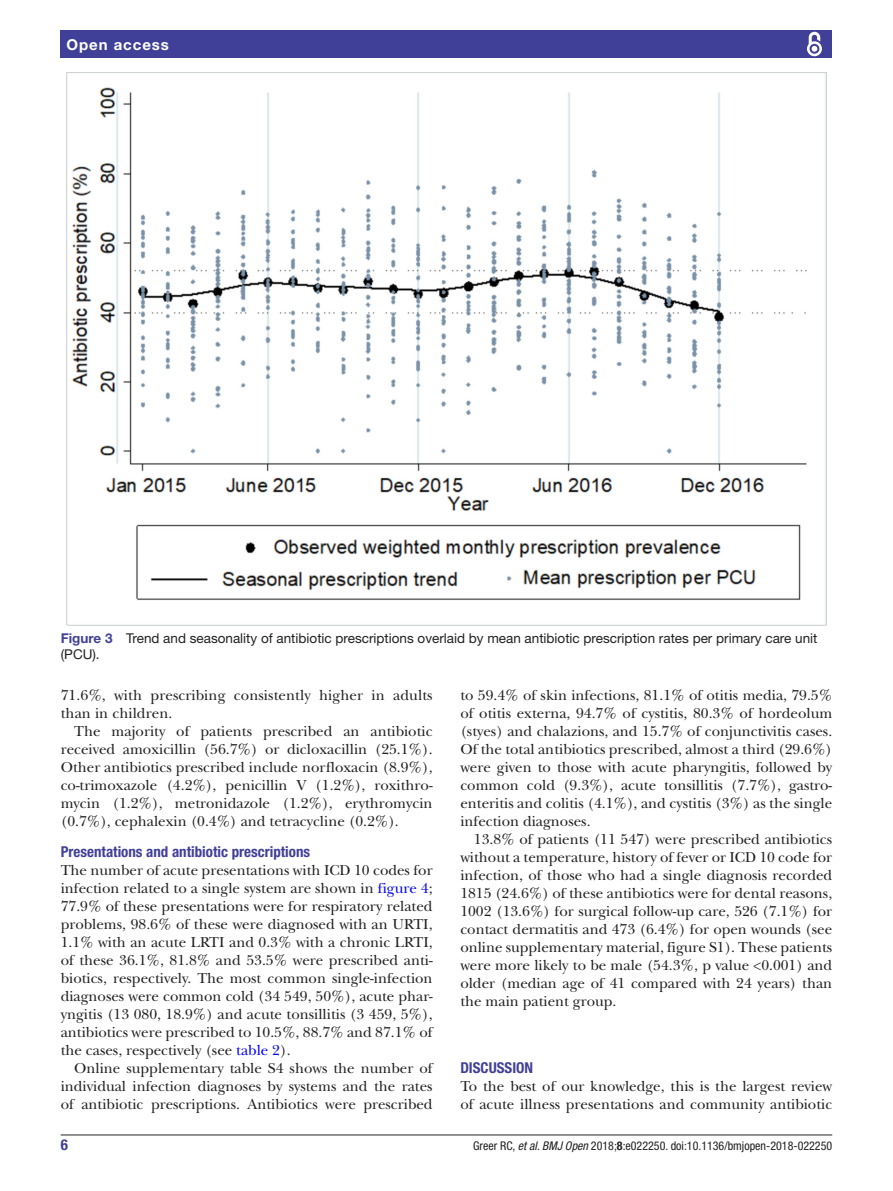
<style>
.page{position:relative;width:893px;height:1191px;background:#fff}
.page>*{position:absolute;margin:0;border:0;box-sizing:border-box;transform-origin:0 0}
.t1{font:15px/18px "New Baskerville";color:#231f20;text-align:justify}
.t2{font:700 condensed 15px "Helvetica Neue LT Std";color:#414099}
.t3{font:700 15px "Helvetica Neue LT Std";letter-spacing:.065em;color:#fff}
.t4{font:13.5px/16.2px "Helvetica Neue LT Std";color:#231f20}
.t5{font:condensed 12px "Helvetica Neue LT Std";color:#231f20}
.s1{font-weight:700;color:#414099}
.s2{color:#00f}
.s3{font-style:italic}
.s4{font-weight:700}
</style>
<div class="page">
<hr style="left:61px;top:1134px;width:771px;height:1px;background:#231f20">
<div style="left:61px;top:31px;width:771px;height:27px;background:#414099"></div>
<svg style="left:807px;top:31px;width:15px;height:26px"></svg>
<img style="left:67px;top:73px;width:759px;height:552px">
<p class="t3" style="left:66px;top:35px;width:104px">Open access</p>
<p class="t4" style="left:61px;top:630px;width:758px"><span class="s1">Figure 3</span> Trend and seasonality of antibiotic prescriptions overlaid by mean antibiotic prescription rates per primary care unit (PCU).</p>
<p class="t1" style="left:61px;top:686px;width:373px">71.6%, with prescribing consistently higher in adults than in children.</p>
<p class="t1" style="left:61px;top:722px;width:373px;text-indent:14px">The majority of patients prescribed an antibiotic received amoxicillin (56.7%) or dicloxacillin (25.1%).<br>Other antibiotics prescribed include norfloxacin (8.9%), co-trimoxazole (4.2%), penicillin V (1.2%), roxithro&shy;mycin (1.2%), metronidazole (1.2%), erythromycin (0.7%), cephalexin (0.4%) and tetracycline (0.2%).</p>
<p class="t2" style="left:61px;top:843px;width:251px">Presentations and antibiotic prescriptions</p>
<p class="t1" style="left:61px;top:861px;width:373px">The number of acute presentations with ICD 10 codes for infection related to a single system are shown in <span class="s2">figure 4</span>; 77.9% of these presentations were for respiratory related problems, 98.6% of these were diagnosed with an URTI, 1.1% with an acute LRTI and 0.3% with a chronic LRTI, of these 36.1%, 81.8% and 53.5% were prescribed anti&shy;biotics, respectively. The most common single-infection diagnoses were common cold (34 549, 50%), acute phar&shy;yngitis (13 080, 18.9%) and acute tonsillitis (3 459, 5%), antibiotics were prescribed to 10.5%, 88.7% and 87.1% of the cases, respectively (see <span class="s2">table 2</span>).</p>
<p class="t1" style="left:61px;top:1059px;width:373px;text-indent:14px">Online supplementary table S4 shows the number of individual infection diagnoses by systems and the rates of antibiotic prescriptions. Antibiotics were prescribed</p>
<p class="t1" style="left:460px;top:686px;width:373px">to 59.4% of skin infections, 81.1% of otitis media, 79.5% of otitis externa, 94.7% of cystitis, 80.3% of hordeolum (styes) and chalazions, and 15.7% of conjunctivitis cases.<br>Of the total antibiotics prescribed, almost a third (29.6%) were given to those with acute pharyngitis, followed by common cold (9.3%), acute tonsillitis (7.7%), gastro&shy;enteritis and colitis (4.1%), and cystitis (3%) as the single infection diagnoses.</p>
<p class="t1" style="left:460px;top:830px;width:373px;text-indent:13px">13.8% of patients (11 547) were prescribed antibiotics without a temperature, history of fever or ICD 10 code for infection, of those who had a single diagnosis recorded 1815 (24.6%) of these antibiotics were for dental reasons, 1002 (13.6%) for surgical follow-up care, 526 (7.1%) for contact dermatitis and 473 (6.4%) for open wounds (see online supplementary material, figure S1). These patients were more likely to be male (54.3%, p value &lt;0.001) and older (median age of 41 compared with 24 years) than the main patient group.</p>
<p class="t2" style="left:460px;top:1059px;width:74px">Discussion</p>
<p class="t1" style="left:460px;top:1077px;width:373px">To the best of our knowledge, this is the largest review of acute illness presentations and community antibiotic</p>
<p class="t2" style="left:61px;top:1135px;width:9px">6</p>
<p class="t5" style="left:473px;top:1138px;width:361px">Greer RC, <span class="s3">et al</span>. <span class="s3">BMJ Open</span> 2018;<span class="s4">8</span>:e022250. doi:10.1136/bmjopen-2018-022250</p>
</div>
